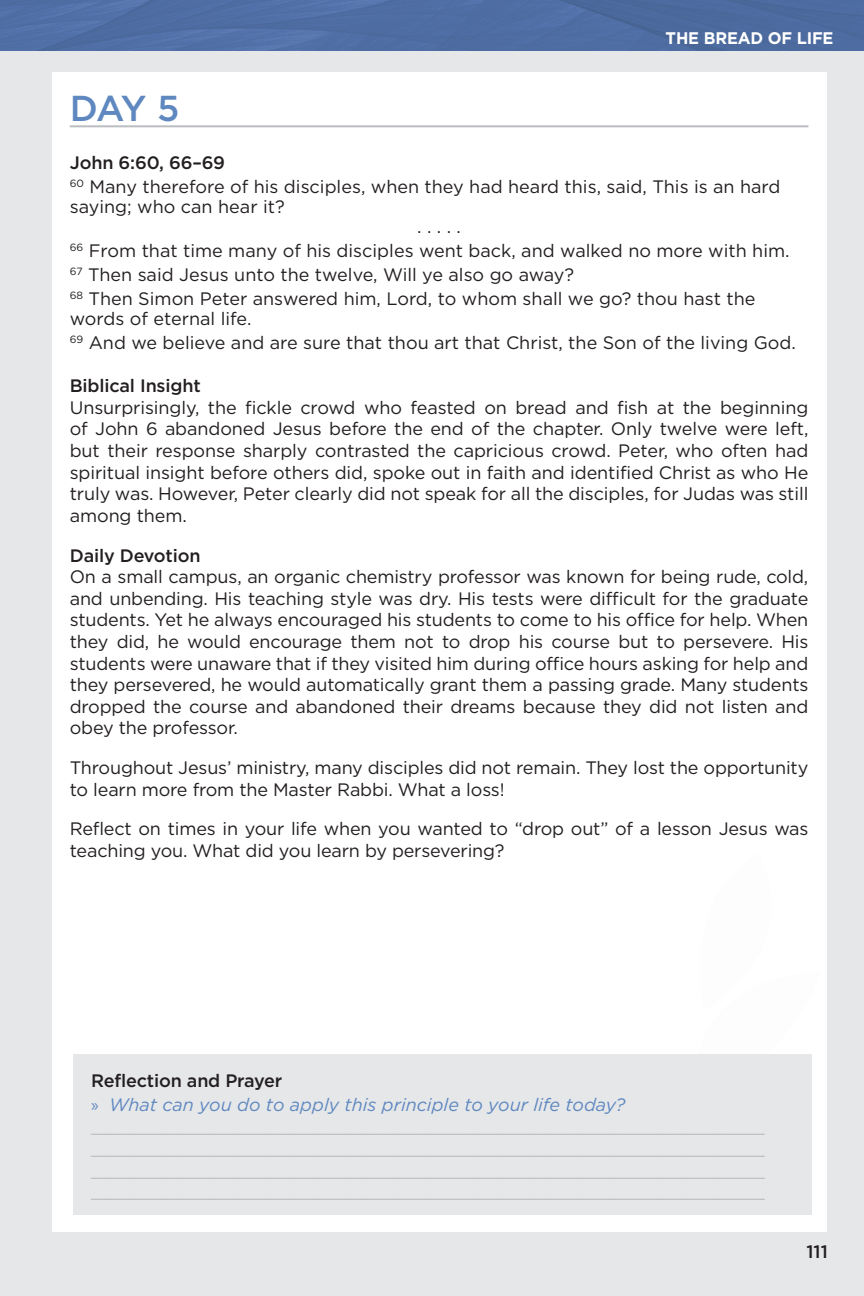
<style>
.page{position:relative;width:864px;height:1296px;background:#fff}
.page>*{position:absolute;margin:0;border:0;box-sizing:border-box;transform-origin:0 0}
.t1{font:500 36px "Gotham";color:#5f88c0}
.t2{font:18px/21.6px "Gotham";letter-spacing:-.01em;color:#231f20}
.t3{font:18px/21.6px "Gotham";color:#bcbdc0;scale:.96 1}
.t4{font:italic 18px/24px "Gotham";color:#5f88c0}
.t5{font:500 18px "Gotham";letter-spacing:-.01em;color:#231f20}
.t6{font:700 16.8px "Gotham";color:#fff}
.s1{font-weight:500}
.s2{font-weight:500;font-style:normal;color:#231f20}
.s3{font-family:"Myriad Pro";font-style:normal}
</style>
<div class="page">
<div style="left:0;top:0;width:863px;height:1295px;background:#e6e7e9"></div>
<div style="left:52px;top:72px;width:774px;height:1159px;background:#fff"></div>
<hr style="left:70px;top:125px;width:738px;height:2px;background:#bcbdc0">
<div style="left:0;top:0;width:863px;height:51px;background:#4e6da3"></div>
<div style="left:73px;top:1054px;width:738px;height:160px;background:#e6e7e9"></div>
<h1 class="t1" style="left:70px;top:84px;width:111px">DAY 5</h1>
<p class="t6" style="left:665px;top:26px;width:63px">THE BREAD</p>
<p class="t6" style="left:767px;top:26px;width:49px">OF LIFE</p>
<p class="t2" style="left:70px;top:150px;width:712px;line-height:24px"><span class="s1">John 6:60, 66–69<br></span><sup>60</sup> Many therefore of his disciples, when they had heard this, said, This is an hard</p>
<p class="t2" style="left:70px;top:195px;width:216px">saying; who can hear it?</p>
<p class="t2" style="left:70px;top:214px;width:721px;line-height:24px;text-indent:347px">. . . . .<br><sup>66</sup> From that time many of his disciples went back, and walked no more with him.<br><sup>67</sup> Then said Jesus unto the twelve, Will ye also go away?<br><sup>68</sup> Then Simon Peter answered him, Lord, to whom shall we go? thou hast the</p>
<p class="t2" style="left:70px;top:306px;width:727px;line-height:24px">words of eternal life.<br><sup>69</sup> And we believe and are sure that thou art that Christ, the Son of the living God.</p>
<p class="t5" style="left:70px;top:374px;width:132px">Biblical Insight</p>
<p class="t2" style="left:70px;top:396px;width:740px;text-align:justify">Unsurprisingly, the fickle crowd who feasted on bread and fish at the beginning of John 6 abandoned Jesus before the end of the chapter. Only twelve were left, but their response sharply contrasted the capricious crowd. Peter, who often had spiritual insight before others did, spoke out in faith and identified Christ as who He truly was. However, Peter clearly did not speak for all the disciples, for Judas was still among them.</p>
<p class="t5" style="left:70px;top:543px;width:132px">Daily Devotion</p>
<p class="t2" style="left:70px;top:565px;width:740px;text-align:justify">On a small campus, an organic chemistry professor was known for being rude, cold, and unbending. His teaching style was dry. His tests were difficult for the graduate students. Yet he always encouraged his students to come to his office for help. When they did, he would encourage them not to drop his course but to persevere. His students were unaware that if they visited him during office hours asking for help and they persevered, he would automatically grant them a passing grade. Many students dropped the course and abandoned their dreams because they did not listen and obey the professor.</p>
<p class="t2" style="left:70px;top:756px;width:739px">Throughout Jesus’ ministry, many disciples did not remain. They lost the opportunity to learn more from the Master Rabbi. What a loss!</p>
<p class="t2" style="left:70px;top:817px;width:740px">Reflect on times in your life when you wanted to “drop out” of a lesson Jesus was teaching you. What did you learn by persevering?</p>
<p class="t4" style="left:91px;top:1067px;width:536px"><span class="s2">Reflection and Prayer<br></span><span class="s3">»</span> What can you do to apply this principle to your life today?</p>
<p class="t3" style="left:91px;top:1114px;width:703px">__________________________________________________________________ __________________________________________________________________</p>
<p class="t3" style="left:91px;top:1179px;width:703px">__________________________________________________________________</p>
<p class="t5" style="left:806px;top:1240px;width:23px">111</p>
</div>
